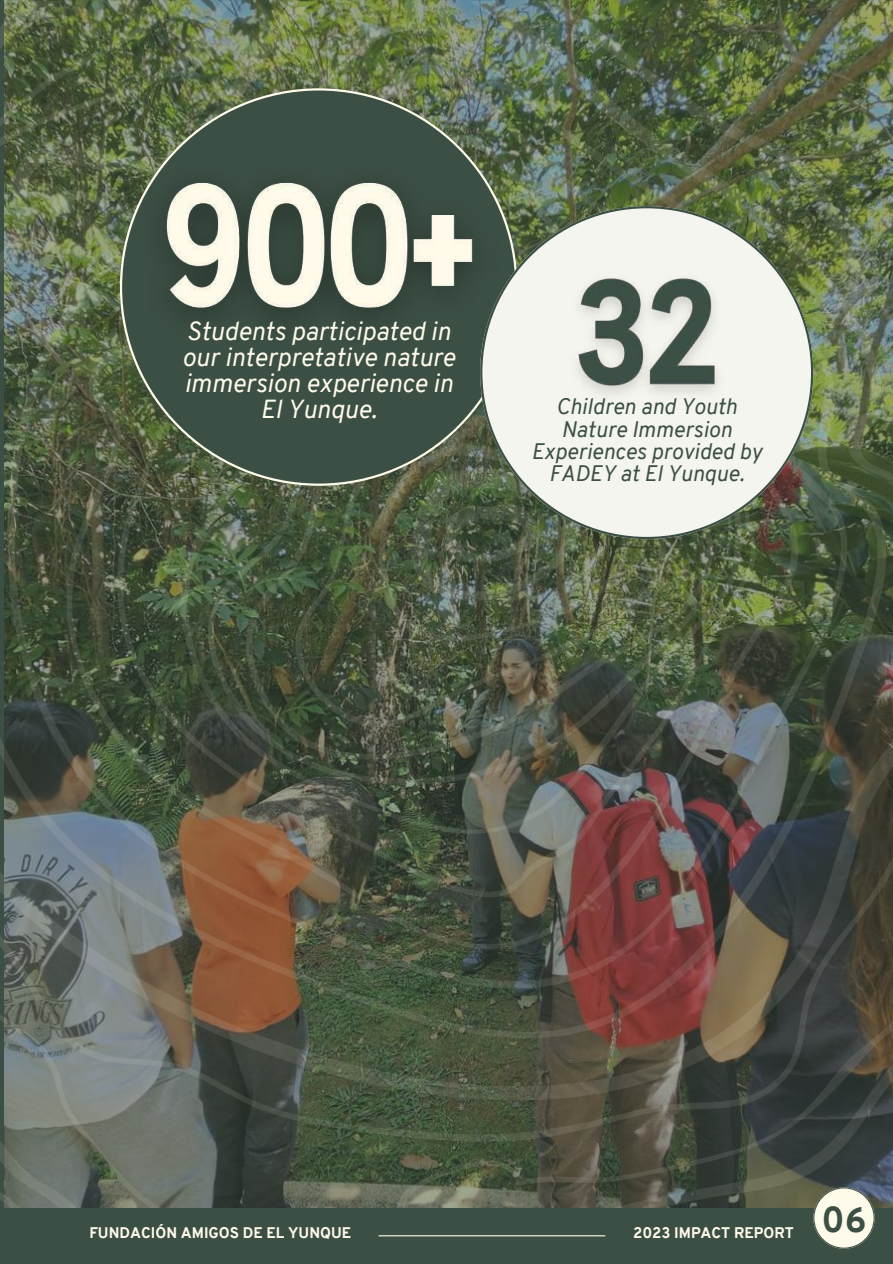
<style>
.page{position:relative;width:893px;height:1264px;background:#fff}
.page>*{position:absolute;margin:0;border:0;box-sizing:border-box;transform-origin:0 0}
.t1{font:800 35.25px "Overpass";color:#3c4f44}
.t2{font:italic 25.5px/25.8px "Overpass";color:#fffbeb;text-align:center}
.t3{font:italic 21.9px/22.2px "Overpass";color:#3c4f44;text-align:center}
.t4{font:800 15px "Overpass";color:#fffbeb}
</style>
<div class="page">
<svg style="left:0;top:1139px;width:892px;height:69px;background:#51594c"></svg>
<img style="left:0;top:1px;width:892px;height:1138px">
<div style="left:0;top:1208px;width:892px;height:55px;background:#3c4f44"></div>
<svg style="left:813px;top:1187px;width:61px;height:61px;background:#d0d0c2"></svg>
<svg style="left:120px;top:88px;width:397px;height:397px;background:#4b5b4a"></svg>
<img style="left:125px;top:146px;width:391px;height:210px">
<svg style="left:480px;top:206px;width:333px;height:333px"></svg>
<img style="left:558px;top:264px;width:176px;height:150px">
<hr style="left:379px;top:1235px;width:226px;height:1px;background:#fffbeb">
<p class="t2" style="left:182px;top:321px;width:275px">Students participated in our interpretative nature immersion experience in<br>El Yunque.</p>
<p class="t3" style="left:531px;top:398px;width:232px">Children and Youth<br>Nature Immersion<br>Experiences provided by<br>FADEY at El Yunque.</p>
<p class="t4" style="left:89px;top:1226px;width:263px">FUNDACIÓN AMIGOS DE EL YUNQUE</p>
<p class="t4" style="left:633px;top:1226px;width:162px">2023 IMPACT REPORT</p>
<h1 class="t1" style="left:821px;top:1205px;width:46px">06</h1>
</div>
